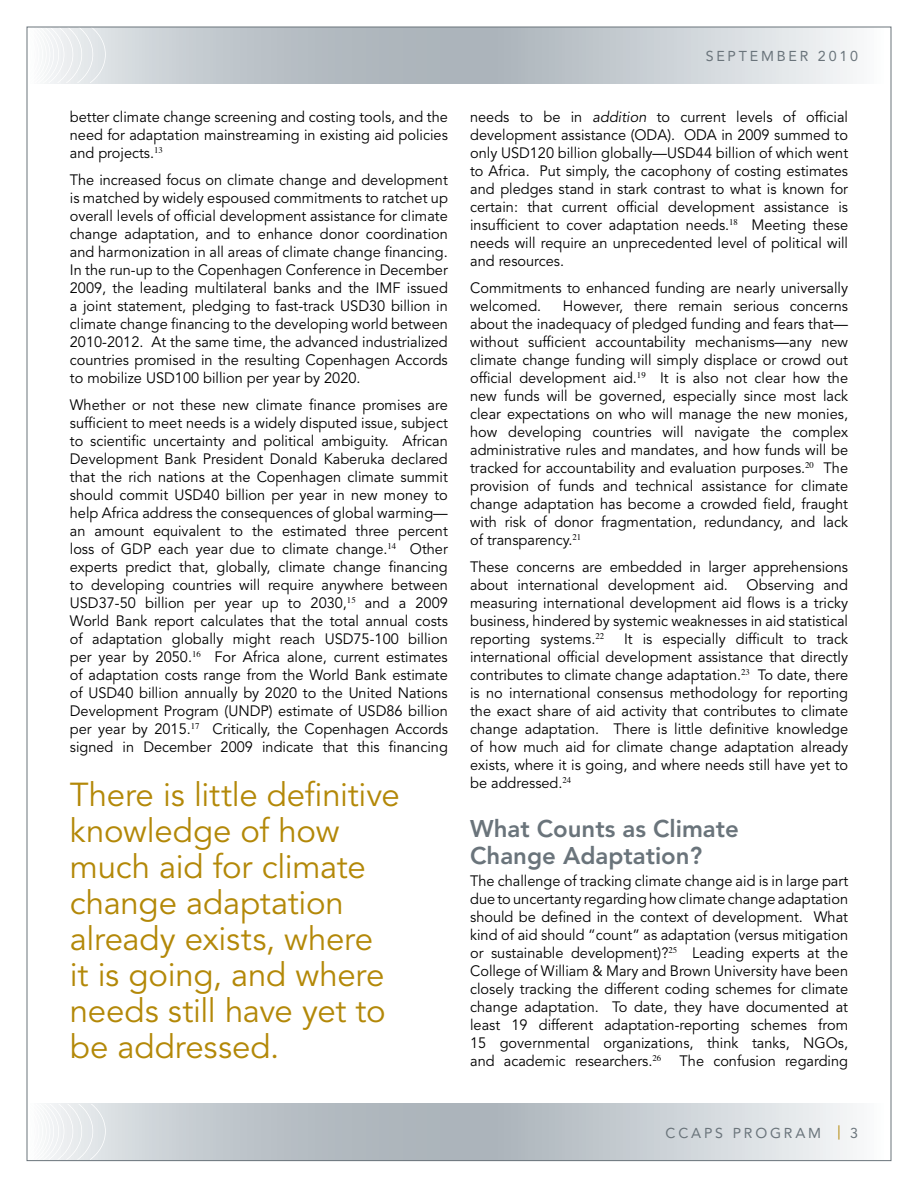
<style>
.page{position:relative;width:918px;height:1188px;background:#fff}
.page>*{position:absolute;margin:0;border:0;box-sizing:border-box;transform-origin:0 0}
.t1{font:33px/36px "Avenir LT Std";letter-spacing:-.01em;color:#b38808}
.t2{font:800 24px/27px "Avenir LT Std";color:#6a747b}
.t3{font:15px/18px "Avenir LT Std";color:#000;text-align:justify}
.t4{font:14.25px "Avenir LT Std";letter-spacing:.195em;color:#6a747b}
.s1{font-style:italic}
.s2{color:#b38808}
</style>
<div class="page">
<svg style="left:106px;top:29px;width:747px;height:54px;background:#c4cacf"></svg>
<svg style="left:106px;top:1104px;width:747px;height:55px;background:#c4cacf"></svg>
<svg style="left:26px;top:27px;width:80px;height:56px"></svg>
<svg style="left:26px;top:1104px;width:80px;height:56px"></svg>
<p class="t3" style="left:70px;top:109px;width:380px">better climate change screening and costing tools, and the need for adaptation mainstreaming in existing aid policies and projects.<sup>13</sup></p>
<p class="t3" style="left:70px;top:171px;width:380px">The increased focus on climate change and development is matched by widely espoused commitments to ratchet up overall levels of official development assistance for climate change adaptation, and to enhance donor coordination and harmonization in all areas of climate change financing.<br>In the run-up to the Copenhagen Conference in December 2009, the leading multilateral banks and the IMF issued a joint statement, pledging to fast-track USD30 billion in climate change financing to the developing world between 2010-2012. At the same time, the advanced industrialized countries promised in the resulting Copenhagen Accords to mobilize USD100 billion per year by 2020.</p>
<p class="t3" style="left:70px;top:396px;width:380px">Whether or not these new climate finance promises are sufficient to meet needs is a widely disputed issue, subject to scientific uncertainty and political ambiguity. African Development Bank President Donald Kaberuka declared that the rich nations at the Copenhagen climate summit should commit USD40 billion per year in new money to help Africa address the consequences of global warming— an amount equivalent to the estimated three percent loss of GDP each year due to climate change.<sup>14</sup> Other experts predict that, globally, climate change financing to developing countries will require anywhere between USD37-50 billion per year up to 2030,<sup>15</sup> and a 2009<br>World Bank report calculates that the total annual costs of adaptation globally might reach USD75-100 billion per year by 2050.<sup>16</sup> For Africa alone, current estimates of adaptation costs range from the World Bank estimate of USD40 billion annually by 2020 to the United Nations Development Program (UNDP) estimate of USD86 billion per year by 2015.<sup>17</sup> Critically, the Copenhagen Accords signed in December 2009 indicate that this financing</p>
<h1 class="t1" style="left:70px;top:778px;width:332px">There is little definitive knowledge of how much aid for climate change adaptation already exists, where it is going, and where needs still have yet to be addressed.</h1>
<p class="t4" style="left:706px;top:48px;width:154px">SEPTEMBER 2010</p>
<p class="t3" style="left:470px;top:109px;width:380px">needs to be in <span class="s1">addition</span> to current levels of official development assistance (ODA). ODA in 2009 summed to only USD120 billion globally—USD44 billion of which went to Africa. Put simply, the cacophony of costing estimates and pledges stand in stark contrast to what is known for certain: that current official development assistance is insufficient to cover adaptation needs.<sup>18</sup> Meeting these needs will require an unprecedented level of political will and resources.</p>
<p class="t3" style="left:470px;top:279px;width:379px">Commitments to enhanced funding are nearly universally welcomed.</p>
<p class="t3" style="left:470px;top:297px;width:380px;text-indent:93px">However, there remain serious concerns about the inadequacy of pledged funding and fears that— without sufficient accountability mechanisms—any new climate change funding will simply displace or crowd out official development aid.<sup>19</sup> It is also not clear how the new funds will be governed, especially since most lack clear expectations on who will manage the new monies, how developing countries will navigate the complex administrative rules and mandates, and how funds will be tracked for accountability and evaluation purposes.<sup>20</sup> The provision of funds and technical assistance for climate change adaptation has become a crowded field, fraught with risk of donor fragmentation, redundancy, and lack of transparency.<sup>21</sup></p>
<p class="t3" style="left:470px;top:558px;width:380px">These concerns are embedded in larger apprehensions about international development aid. Observing and measuring international development aid flows is a tricky business, hindered by systemic weaknesses in aid statistical reporting systems.<sup>22</sup></p>
<p class="t3" style="left:470px;top:630px;width:380px;text-indent:154px">It is especially difficult to track international official development assistance that directly contributes to climate change adaptation.<sup>23</sup> To date, there is no international consensus methodology for reporting the exact share of aid activity that contributes to climate change adaptation. There is little definitive knowledge of how much aid for climate change adaptation already exists, where it is going, and where needs still have yet to be addressed.<sup>24</sup></p>
<h2 class="t2" style="left:470px;top:815px;width:270px">What Counts as Climate<br>Change Adaptation?</h2>
<p class="t3" style="left:470px;top:872px;width:380px">The challenge of tracking climate change aid is in large part due to uncertanty regarding how climate change adaptation should be defined in the context of development. What kind of aid should “count” as adaptation (versus mitigation or sustainable development)?<sup>25</sup> Leading experts at the College of William &amp; Mary and Brown University have been closely tracking the different coding schemes for climate change adaptation. To date, they have documented at least 19 different adaptation-reporting schemes from 15 governmental organizations, think tanks, NGOs, and academic researchers.<sup>26</sup> The confusion regarding</p>
<p class="t4" style="left:666px;top:1125px;width:13px">CCAPS</p>
<p class="t4" style="left:733px;top:1125px;width:127px">P ROGRAM <span class="s2">|</span> 3</p>
</div>
